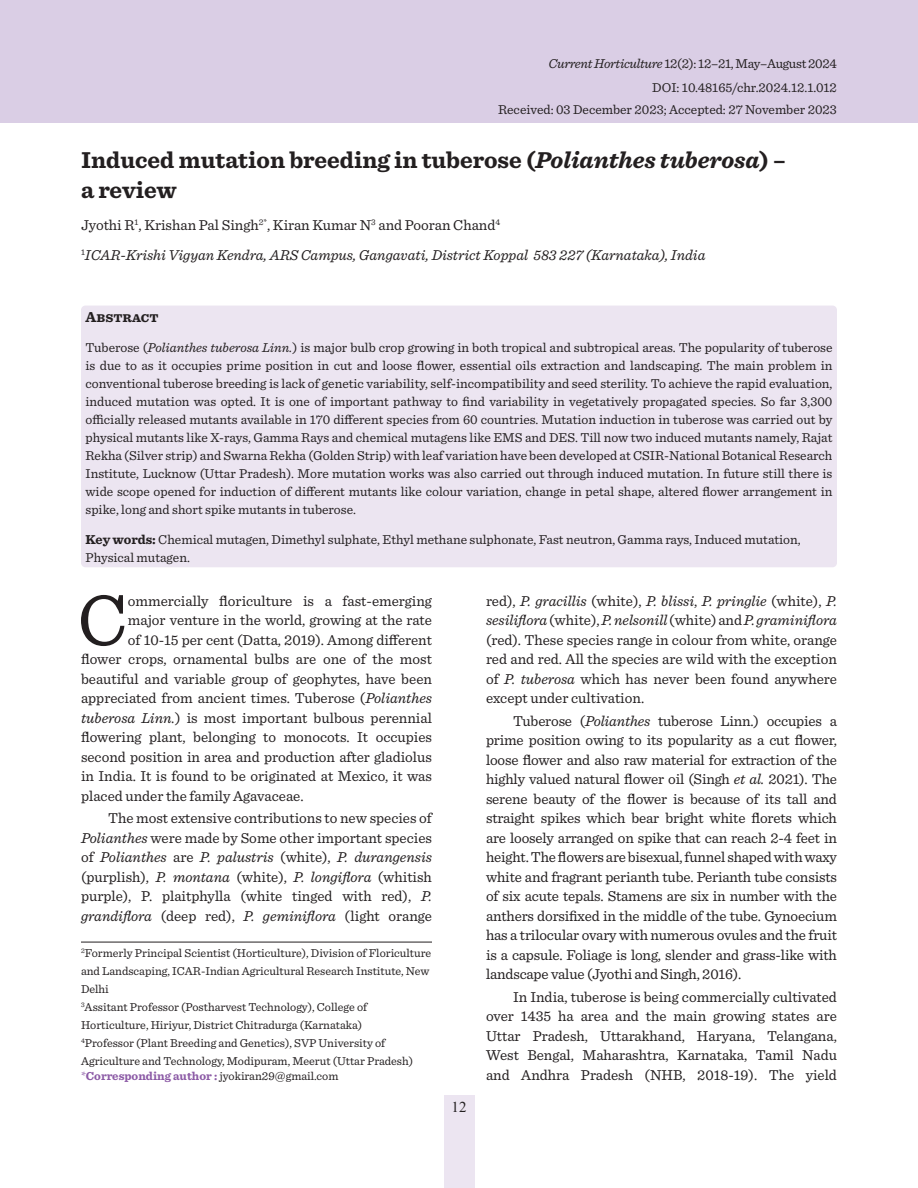
<style>
.page{position:relative;width:918px;height:1188px;background:#fff}
.page>*{position:absolute;margin:0;border:0;box-sizing:border-box;transform-origin:0 0}
.First_Para{font:74.7px "Sentinel Pro";color:#231f20}
.Article_Title{font:700 24px/30px "Sentinel Pro";color:#231f20}
.Body_Text_Indent{font:15px/19.5px "Sentinel Pro";color:#231f20;text-align:justify}
.First_Para-2{font:15px "Sentinel Pro";color:#231f20}
.Affilation{font:italic 15px "Sentinel Pro";color:#231f20}
.Author_Name{font:15px "Sentinel Pro";color:#231f20}
.Abstract_Head{font:700 15px "Sentinel Pro";color:#231f20}
.t1{font:15px "Times New Roman";color:#231f20}
.Abs_para{font:13.5px/18px "Sentinel Pro";color:#231f20;text-align:justify}
.Keywword{font:13.5px/18px "Sentinel Pro";color:#231f20}
.Abs_para-2{font:13.5px "Sentinel Pro";letter-spacing:-.02em;color:#231f20}
.Affilation-2{font:12px/18px "Sentinel Pro";color:#231f20}
.Abs_para-3{font:700 12px "Sentinel Pro";color:#8c5ba6}
.s1{font-style:italic}
.s2{font-weight:700}
.s3{font-weight:400}
.s4{font-weight:400;color:#231f20}
</style>
<div class="page">
<div style="left:444px;top:1095px;width:30px;height:93px;background:#ece5f1"></div>
<div style="left:0;top:0;width:918px;height:123px;background:#dacee5"></div>
<div style="left:81px;top:306px;width:756px;height:261px;background:#ece5f1;border-radius:4px"></div>
<hr style="left:81px;top:942px;width:351px;height:1px;background:#231f20">
<p class="Abs_para-2" style="left:549px;top:53px;width:290px"><span class="s1">Current Horticulture</span> 12(2): 12–21, May–August 2024</p>
<p class="Abs_para" style="left:652px;top:78px;width:186px">DOI: 10.48165/chr.2024.12.1.012</p>
<p class="Abs_para" style="left:498px;top:100px;width:340px">Received: 03 December 2023; Accepted: 27 November 2023</p>
<p class="Article_Title" style="left:81px;top:145px;width:706px">Induced mutation breeding in tuberose (<span class="s1">Polianthes tuberosa</span>) – a review</p>
<p class="Author_Name" style="left:81px;top:214px;width:421px">Jyothi R<sup>1</sup>, Krishan Pal Singh<sup>2*</sup>, Kiran Kumar N<sup>3</sup> and Pooran Chand<sup>4</sup></p>
<p class="Affilation" style="left:81px;top:244px;width:626px"><sup>1</sup>ICAR-Krishi Vigyan Kendra, ARS Campus, Gangavati, District Koppal 583 227 (Karnataka), India</p>
<p class="Abstract_Head" style="left:86px;top:306px;width:75px">Abstract</p>
<p class="Abs_para" style="left:86px;top:338px;width:749px">Tuberose (<span class="s1">Polianthes tuberosa Linn.</span>) is major bulb crop growing in both tropical and subtropical areas. The popularity of tuberose is due to as it occupies prime position in cut and loose flower, essential oils extraction and landscaping. The main problem in conventional tuberose breeding is lack of genetic variability, self-incompatibility and seed sterility. To achieve the rapid evaluation, induced mutation was opted. It is one of important pathway to find variability in vegetatively propagated species. So far 3,300 officially released mutants available in 170 different species from 60 countries. Mutation induction in tuberose was carried out by physical mutants like X-rays, Gamma Rays and chemical mutagens like EMS and DES. Till now two induced mutants namely, Rajat Rekha (Silver strip) and Swarna Rekha (Golden Strip) with leaf variation have been developed at CSIR-National Botanical Research Institute, Lucknow (Uttar Pradesh). More mutation works was also carried out through induced mutation. In future still there is wide scope opened for induction of different mutants like colour variation, change in petal shape, altered flower arrangement in spike, long and short spike mutants in tuberose.</p>
<p class="Keywword" style="left:86px;top:530px;width:717px"><span class="s2">Key words:</span> Chemical mutagen, Dimethyl sulphate, Ethyl methane sulphonate, Fast neutron, Gamma rays, Induced mutation,<br>Physical mutagen.</p>
<p class="First_Para" style="left:77px;top:566px;width:52px">C</p>
<p class="First_Para-2" style="left:128px;top:590px;width:306px">ommercially floriculture is a fast-emerging</p>
<p class="First_Para-2" style="left:128px;top:610px;width:306px">major venture in the world, growing at the rate</p>
<p class="First_Para-2" style="left:128px;top:629px;width:306px">of 10-15 per cent (Datta, 2019). Among different</p>
<p class="First_Para-2" style="left:81px;top:649px;width:352px">flower crops, ornamental bulbs are one of the most</p>
<p class="First_Para-2" style="left:81px;top:668px;width:352px">beautiful and variable group of geophytes, have been</p>
<p class="First_Para-2" style="left:81px;top:688px;width:353px">appreciated from ancient times. Tuberose (<span class="s1">Polianthes</span></p>
<p class="First_Para-2" style="left:81px;top:707px;width:353px"><span class="s1">tuberosa Linn.</span>) is most important bulbous perennial</p>
<p class="First_Para-2" style="left:81px;top:727px;width:353px">flowering plant, belonging to monocots. It occupies</p>
<p class="First_Para-2" style="left:81px;top:746px;width:353px">second position in area and production after gladiolus</p>
<p class="First_Para-2" style="left:81px;top:766px;width:353px">in India. It is found to be originated at Mexico, it was</p>
<p class="First_Para-2" style="left:81px;top:785px;width:224px">placed under the family Agavaceae.</p>
<p class="Body_Text_Indent" style="left:81px;top:808px;width:353px;text-indent:27px">The most extensive contributions to new species of <span class="s1">Polianthes</span> were made by Some other important species of <span class="s1">Polianthes</span> are <span class="s1">P. palustris</span> (white), <span class="s1">P. durangensis </span>(purplish), <span class="s1">P. montana</span> (white), <span class="s1">P. longiflora</span> (whitish purple), P. plaitphylla (white tinged with red), <span class="s1">P. grandiflora</span> (deep red), <span class="s1">P. geminiflora</span> (light orange</p>
<p class="Affilation-2" style="left:81px;top:944px;width:352px"><sup>2</sup>Formerly Principal Scientist (Horticulture), Division of Floriculture and Landscaping, ICAR-Indian Agricultural Research Institute, New<br>Delhi</p>
<p class="Affilation-2" style="left:81px;top:998px;width:288px"><sup>3</sup>Assitant Professor (Postharvest Technology), College of<br>Horticulture, Hiriyur, District Chitradurga (Karnataka)</p>
<p class="Affilation-2" style="left:81px;top:1034px;width:334px"><sup>4</sup>Professor (Plant Breeding and Genetics), SVP University of<br>Agriculture and Technology, Modipuram, Meerut (Uttar Pradesh)</p>
<p class="Abs_para-3" style="left:81px;top:1067px;width:259px"><span class="s3">*</span>Corresponding author : <span class="s4">jyokiran29@gmail.com</span></p>
<p class="t1" style="left:452px;top:1097px;width:16px">12</p>
<p class="Body_Text_Indent" style="left:486px;top:590px;width:353px">red), <span class="s1">P. gracillis</span> (white), <span class="s1">P. blissi</span>, <span class="s1">P. pringlie</span> (white), <span class="s1">P. sesiliflora</span> (white), <span class="s1">P. nelsonill</span> (white) and <span class="s1">P. graminiflora </span>(red). These species range in colour from white, orange red and red. All the species are wild with the exception of <span class="s1">P. tuberosa</span> which has never been found anywhere except under cultivation.</p>
<p class="Body_Text_Indent" style="left:486px;top:710px;width:353px;text-indent:27px">Tuberose (<span class="s1">Polianthes</span> tuberose Linn.) occupies a prime position owing to its popularity as a cut flower, loose flower and also raw material for extraction of the highly valued natural flower oil (Singh <span class="s1">et al.</span> 2021). The serene beauty of the flower is because of its tall and straight spikes which bear bright white florets which are loosely arranged on spike that can reach 2-4 feet in height. The flowers are bisexual, funnel shaped with waxy white and fragrant perianth tube. Perianth tube consists of six acute tepals. Stamens are six in number with the anthers dorsifixed in the middle of the tube. Gynoecium has a trilocular ovary with numerous ovules and the fruit is a capsule. Foliage is long, slender and grass-like with landscape value (Jyothi and Singh, 2016).</p>
<p class="Body_Text_Indent" style="left:486px;top:986px;width:353px;text-indent:27px">In India, tuberose is being commercially cultivated over 1435 ha area and the main growing states are Uttar Pradesh, Uttarakhand, Haryana, Telangana, West Bengal, Maharashtra, Karnataka, Tamil Nadu and Andhra Pradesh (NHB, 2018-19). The yield</p>
</div>
